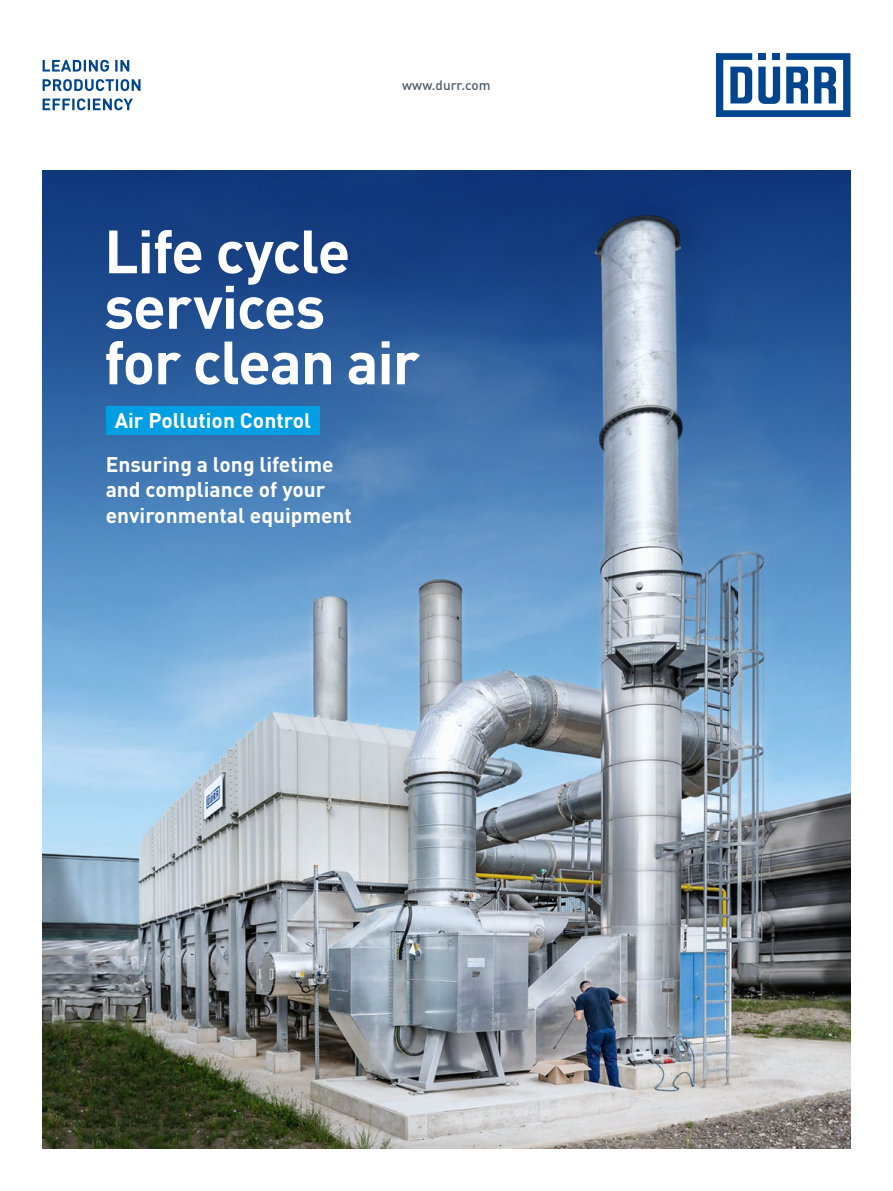
<style>
.page{position:relative;width:893px;height:1191px;background:#fff}
.page>*{position:absolute;margin:0;border:0;box-sizing:border-box;transform-origin:0 0}
.t1{font:700 60px/55.5px "DIN Pro";letter-spacing:-.02em;color:#fff}
.t2{font:700 21px/25.5px "DIN Pro";color:#fff}
.t3{font:500 13.5px "DIN Pro";color:#505e6a}
</style>
<div class="page">
<img style="left:43px;top:170px;width:807px;height:978px">
<div style="left:106px;top:406px;width:213px;height:29px;background:#009ee3"></div>
<svg style="left:716px;top:53px;width:134px;height:64px"></svg>
<svg style="left:43px;top:98px;width:90px;height:12px"></svg>
<svg style="left:43px;top:79px;width:98px;height:12px"></svg>
<svg style="left:43px;top:60px;width:86px;height:12px"></svg>
<p class="t3" style="left:402px;top:74px;width:90px">www.durr.com</p>
<h1 class="t1" style="left:104px;top:217px;width:317px">Life cycle services<br>for clean air</h1>
<p class="t2" style="left:115px;top:405px;width:198px">Air Pollution Control</p>
<p class="t2" style="left:106px;top:449px;width:248px">Ensuring a long lifetime and compliance of your environmental equipment</p>
</div>
